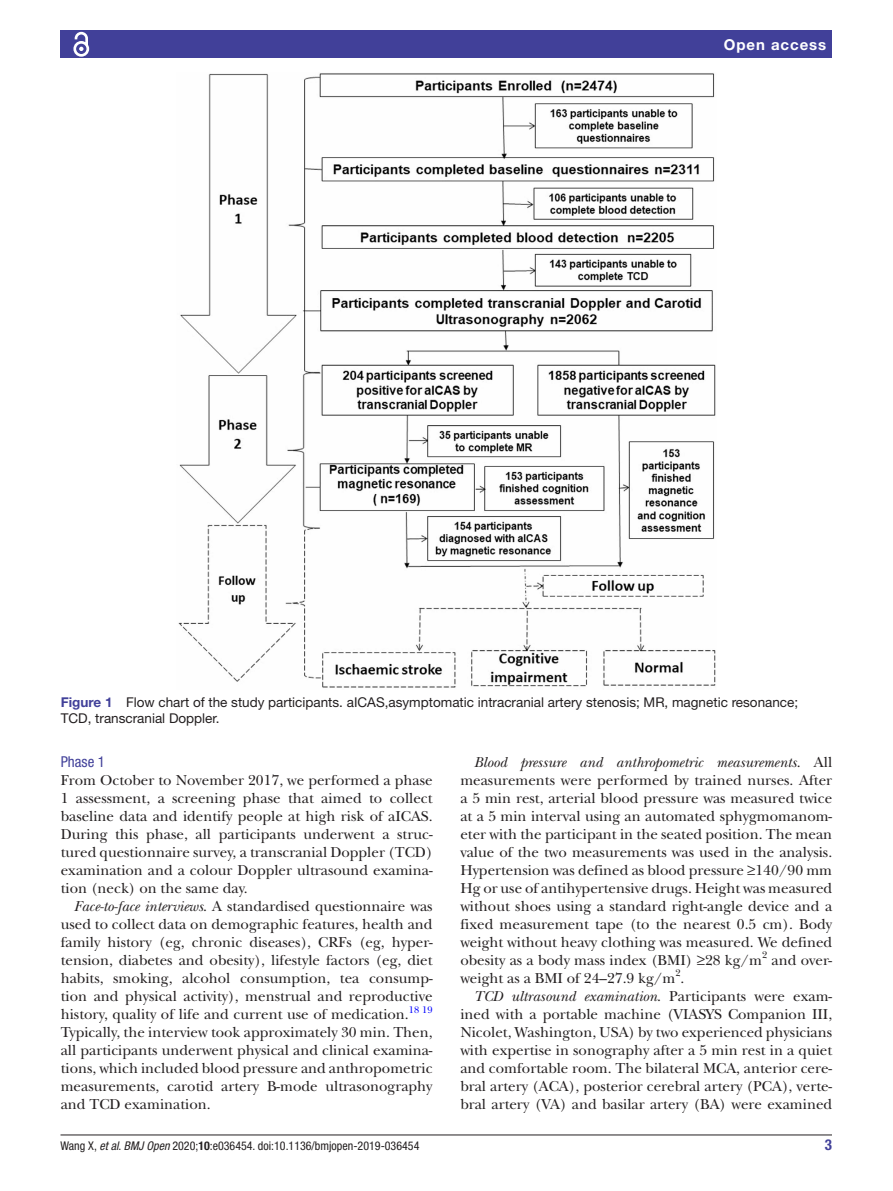
<style>
.page{position:relative;width:893px;height:1191px;background:#fff}
.page>*{position:absolute;margin:0;border:0;box-sizing:border-box;transform-origin:0 0}
.t1{font:15px/18px "New Baskerville";color:#231f20;text-align:justify}
.t2{font:700 15px "Helvetica Neue LT Std";letter-spacing:.065em;color:#fff}
.t3{font:condensed 15px "Helvetica Neue LT Std";color:#414099}
.t4{font:700 condensed 15px "Helvetica Neue LT Std";color:#414099}
.t5{font:13.5px/16.2px "Helvetica Neue LT Std";color:#231f20}
.t6{font:condensed 12px "Helvetica Neue LT Std";color:#231f20}
.t7{font:9.9px "New Baskerville";color:#00f}
.t8{font:9.9px "New Baskerville";color:#231f20}
.s1{font-weight:700;color:#414099}
.s2{font-style:italic}
.s3{font-weight:700}
</style>
<div class="page">
<hr style="left:61px;top:1134px;width:771px;height:1px;background:#231f20">
<div style="left:61px;top:31px;width:771px;height:27px;background:#414099"></div>
<svg style="left:73px;top:31px;width:17px;height:26px"></svg>
<img style="left:178px;top:73px;width:538px;height:615px">
<p class="t2" style="left:724px;top:35px;width:104px">Open access</p>
<p class="t5" style="left:61px;top:694px;width:739px"><span class="s1">Figure 1</span> Flow chart of the study participants. aICAS,asymptomatic intracranial artery stenosis; MR, magnetic resonance;<br>TCD, transcranial Doppler.</p>
<p class="t3" style="left:61px;top:753px;width:46px">Phase 1</p>
<p class="t1" style="left:61px;top:771px;width:373px">From October to November 2017, we performed a phase 1 assessment, a screening phase that aimed to collect baseline data and identify people at high risk of aICAS.<br>During this phase, all participants underwent a struc&shy;tured questionnaire survey, a transcranial Doppler (TCD) examination and a colour Doppler ultrasound examina&shy;tion (neck) on the same day.</p>
<p class="t1" style="left:61px;top:897px;width:373px;text-indent:14px"><span class="s2">Face-to-face interviews</span>. A standardised questionnaire was used to collect data on demographic features, health and family history (eg, chronic diseases), CRFs (eg, hyper&shy;tension, diabetes and obesity), lifestyle factors (eg, diet habits, smoking, alcohol consumption, tea consump&shy;tion and physical activity), menstrual and reproductive history, quality of life and current use of medication.</p>
<p class="t1" style="left:460px;top:753px;width:373px;text-indent:14px"><span class="s2">Blood pressure and anthropometric measurements</span>. All measurements were performed by trained nurses. After a 5 min rest, arterial blood pressure was measured twice at a 5 min interval using an automated sphygmomanom&shy;eter with the participant in the seated position. The mean value of the two measurements was used in the analysis.<br>Hypertension was defined as blood pressure ≥140/90 mm Hg or use of antihypertensive drugs. Height was measured without shoes using a standard right-angle device and a fixed measurement tape (to the nearest 0.5 cm). Body weight without heavy clothing was measured. We defined obesity as a body mass index (BMI) ≥28 kg/m<sup>2</sup> and over&shy;weight as a BMI of 24–27.9 kg/m .</p>
<p class="t8" style="left:675px;top:967px;width:7px">2</p>
<p class="t1" style="left:460px;top:987px;width:373px;text-indent:14px"><span class="s2">TCD ultrasound examination</span>. Participants were exam&shy;ined with a portable machine (VIASYS Companion III, Nicolet, Washington, USA) by two experienced physicians with expertise in sonography after a 5 min rest in a quiet and comfortable room. The bilateral MCA, anterior cere&shy;bral artery (ACA), posterior cerebral artery (PCA), verte&shy;bral artery (VA) and basilar artery (BA) were examined</p>
<p class="t7" style="left:409px;top:1003px;width:25px">18 19</p>
<p class="t1" style="left:61px;top:1023px;width:373px">Typically, the interview took approximately 30 min. Then, all participants underwent physical and clinical examina&shy;tions, which included blood pressure and anthropometric measurements, carotid artery B-mode ultrasonography and TCD examination.</p>
<p class="t6" style="left:61px;top:1138px;width:360px">Wang X, <span class="s2">et al</span>. <span class="s2">BMJ Open</span> 2020;<span class="s3">10</span>:e036454. doi:10.1136/bmjopen-2019-036454</p>
<p class="t4" style="left:825px;top:1135px;width:9px">3</p>
</div>
